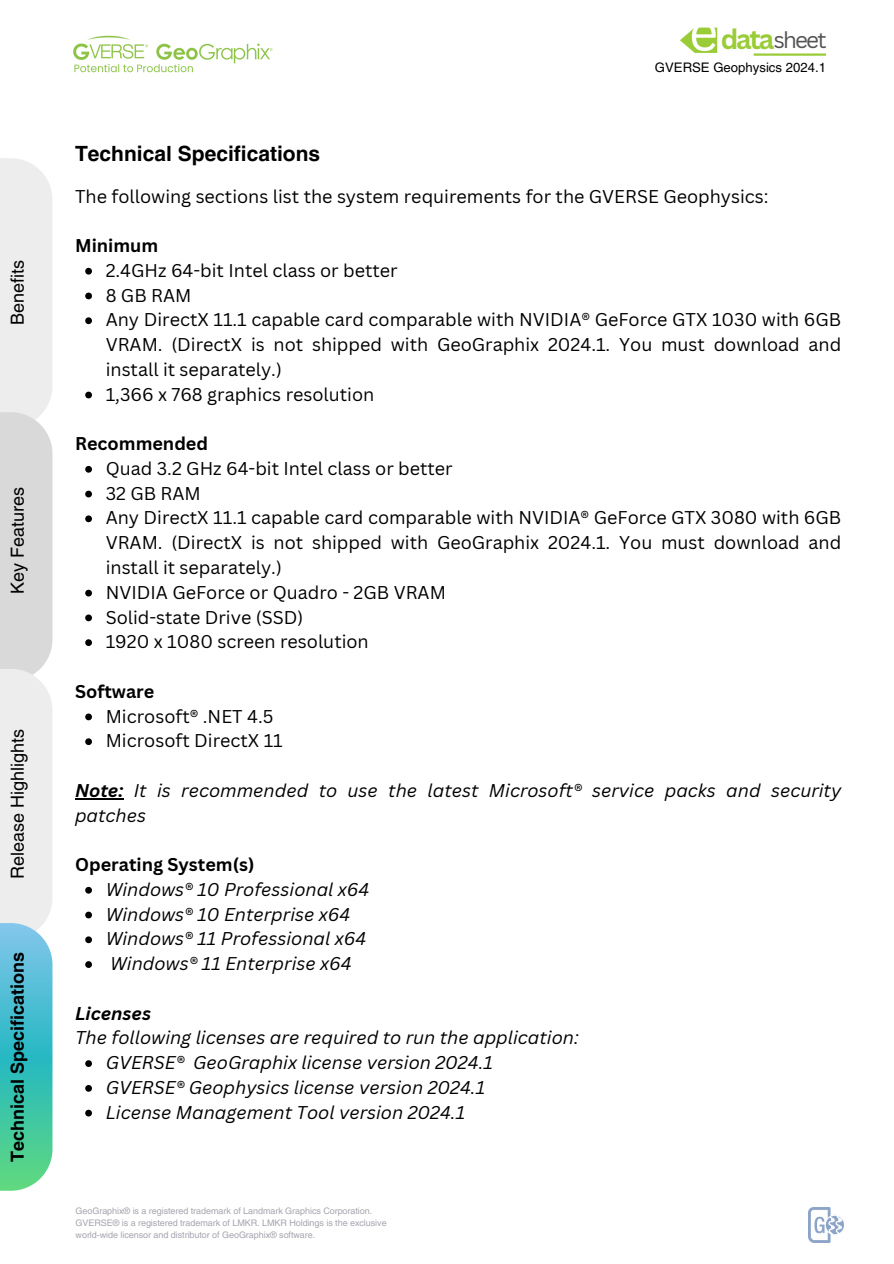
<style>
.page{position:relative;width:894px;height:1264px;background:#fff}
.page>*{position:absolute;margin:0;border:0;box-sizing:border-box;transform-origin:0 0}
.t1{font:51.15px "Canva Sans";color:#fff}
.t2{font:700 27.3px "Canva Sans";color:#9acc37}
.t3{font:22.35px "Canva Sans";letter-spacing:-.08em;color:#545454}
.t4{font:700 21px "Helvetica LT Pro";color:#000}
.t5{font:18px/24.8px "Canva Sans";color:#000;text-align:justify}
.t6{font:italic 18px/24.8px "Canva Sans";color:#000}
.t7{font:700 18px "Canva Sans";color:#000}
.t8{font:18px "Helvetica LT Pro";color:#000}
.t9{font:700 18px "Helvetica LT Pro";color:#000}
.t10{font:13.2px "Helvetica LT Pro";color:#000}
.t11{font:9px/12px "Helvetica LT Pro";letter-spacing:-.005em;color:#a6a5af}
.s1{font-weight:700}
</style>
<div class="page">
<svg style="left:85px;top:268px;width:7px;height:6px"></svg>
<svg style="left:85px;top:292px;width:7px;height:7px"></svg>
<svg style="left:85px;top:317px;width:7px;height:7px"></svg>
<svg style="left:85px;top:391px;width:7px;height:7px"></svg>
<svg style="left:85px;top:466px;width:7px;height:6px"></svg>
<svg style="left:85px;top:490px;width:7px;height:7px"></svg>
<svg style="left:85px;top:515px;width:7px;height:7px"></svg>
<svg style="left:85px;top:589px;width:7px;height:7px"></svg>
<svg style="left:85px;top:614px;width:7px;height:7px"></svg>
<svg style="left:85px;top:639px;width:7px;height:7px"></svg>
<svg style="left:85px;top:713px;width:7px;height:7px"></svg>
<svg style="left:85px;top:738px;width:7px;height:7px"></svg>
<hr style="left:75px;top:798px;width:48px;height:1px;background:#000">
<svg style="left:85px;top:886px;width:7px;height:7px"></svg>
<svg style="left:85px;top:911px;width:7px;height:7px"></svg>
<svg style="left:85px;top:936px;width:7px;height:7px"></svg>
<svg style="left:85px;top:961px;width:7px;height:6px"></svg>
<svg style="left:85px;top:1060px;width:7px;height:6px"></svg>
<svg style="left:85px;top:1085px;width:7px;height:6px"></svg>
<svg style="left:85px;top:1109px;width:7px;height:7px"></svg>
<div style="left:0;top:158px;width:52px;height:269px;background:#ededed"></div>
<div style="left:0;top:412px;width:52px;height:269px;background:#d9d9d9"></div>
<div style="left:0;top:668px;width:52px;height:271px;background:#ededed"></div>
<svg style="left:0;top:923px;width:52px;height:267px;background:#52c6bf"></svg>
<img style="left:808px;top:1207px;width:35px;height:35px">
<img style="left:73px;top:35px;width:200px;height:38px">
<hr style="left:753px;top:53px;width:72px;height:3px;background:#9acc37">
<svg style="left:680px;top:28px;width:37px;height:25px"></svg>
<p class="t8" style="left:11px;top:325px;width:66px;rotate:-90deg">Benefits</p>
<h4 class="t8" style="left:11px;top:594px;width:108px;rotate:-90deg">Key Features</h4>
<p class="t8" style="left:11px;top:879px;width:151px;rotate:-90deg">Release Highlights</p>
<p class="t9" style="left:11px;top:1161px;width:211px;rotate:-90deg">Technical Specifications</p>
<p class="t1" style="left:688px;top:-4px;width:31px">e</p>
<p class="t2" style="left:720px;top:20px;width:55px">data</p>
<p class="t3" style="left:773px;top:24px;width:54px">sheet</p>
<h5 class="t4" style="left:75px;top:146px;width:246px">Technical Specifications</h5>
<p class="t10" style="left:654px;top:63px;width:172px">GVERSE Geophysics 2024.1</p>
<p class="t5" style="left:75px;top:183px;width:694px">The following sections list the system requirements for the GVERSE Geophysics:</p>
<p class="t7" style="left:75px;top:233px;width:85px">Minimum</p>
<h1 class="t5" style="left:106px;top:257px;width:293px">2.4GHz 64-bit Intel class or better</h1>
<h3 class="t5" style="left:106px;top:282px;width:87px">8 GB RAM</h3>
<h6 class="t5" style="left:106px;top:307px;width:736px">Any DirectX 11.1 capable card comparable with NVIDIA® GeForce GTX 1030 with 6GB VRAM. (DirectX is not shipped with GeoGraphix 2024.1. You must download and install it separately.)</h6>
<h5 class="t5" style="left:106px;top:381px;width:270px">1,366 x 768 graphics resolution</h5>
<h5 class="t7" style="left:75px;top:431px;width:134px">Recommended</h5>
<h5 class="t5" style="left:106px;top:455px;width:348px">Quad 3.2 GHz 64-bit Intel class or better</h5>
<h4 class="t5" style="left:106px;top:480px;width:97px">32 GB RAM</h4>
<h2 class="t5" style="left:106px;top:505px;width:736px">Any DirectX 11.1 capable card comparable with NVIDIA® GeForce GTX 3080 with 6GB VRAM. (DirectX is not shipped with GeoGraphix 2024.1. You must download and install it separately.)</h2>
<h5 class="t5" style="left:106px;top:579px;width:341px">NVIDIA GeForce or Quadro - 2GB VRAM</h5>
<h4 class="t5" style="left:106px;top:604px;width:199px">Solid-state Drive (SSD)</h4>
<p class="t5" style="left:106px;top:629px;width:264px">1920 x 1080 screen resolution</p>
<p class="t7" style="left:75px;top:678px;width:81px">Software</p>
<p class="t5" style="left:106px;top:703px;width:169px">Microsoft® .NET 4.5</p>
<p class="t5" style="left:106px;top:728px;width:179px">Microsoft DirectX 11</p>
<h4 class="t6" style="left:75px;top:777px;width:767px"><span class="s1">Note:</span> It is recommended to use the latest Microsoft® service packs and security patches</h4>
<p class="t7" style="left:75px;top:851px;width:181px">Operating System(s)</p>
<p class="t6" style="left:106px;top:876px;width:265px">Windows® 10 Professional x64</p>
<p class="t6" style="left:106px;top:901px;width:246px">Windows® 10 Enterprise x64</p>
<p class="t6" style="left:106px;top:926px;width:262px">Windows® 11 Professional x64</p>
<p class="t6" style="left:110px;top:950px;width:243px">Windows® 11 Enterprise x64</p>
<p class="t6" style="left:75px;top:1000px;width:505px"><span class="s1">Licenses<br></span>The following licenses are required to run the application:</p>
<h4 class="t6" style="left:106px;top:1049px;width:389px">GVERSE® GeoGraphix license version 2024.1</h4>
<p class="t6" style="left:106px;top:1074px;width:381px">GVERSE® Geophysics license version 2024.1</p>
<p class="t6" style="left:106px;top:1099px;width:361px">License Management Tool version 2024.1</p>
<p class="t11" style="left:76px;top:1205px;width:312px">GeoGraphix® is a registered trademark of Landmark Graphics Corporation.<br>GVERSE® is a registered trademark of LMKR. LMKR Holdings is the exclusive world-wide licensor and distributor of GeoGraphix® software.</p>
</div>
